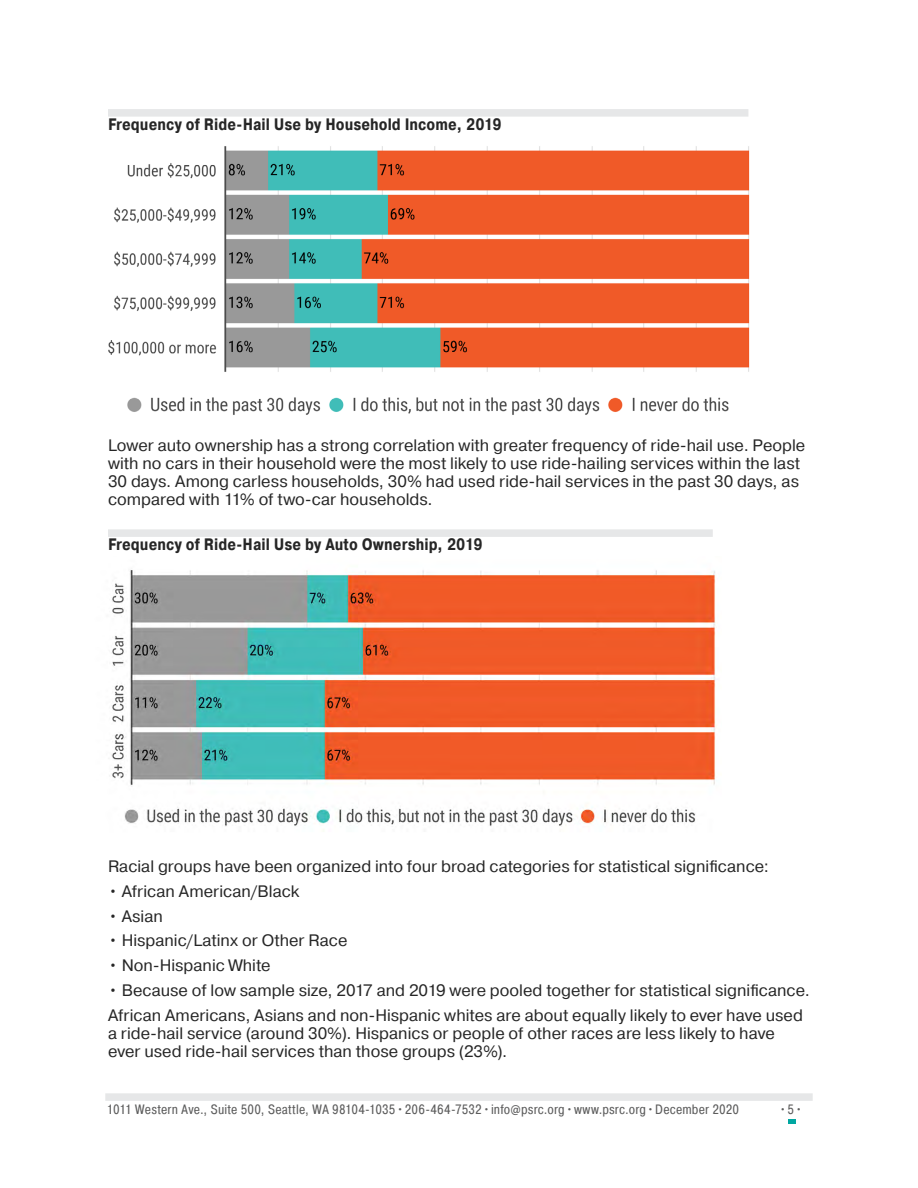
<style>
.page{position:relative;width:918px;height:1188px;background:#fff}
.page>*{position:absolute;margin:0;border:0;box-sizing:border-box;transform-origin:0 0}
.t1{font:16.5px/18px "Pragmatica";color:#262626}
.t2{font:700 16.5px "Pragmatica Cond";color:#262626}
.t3{font:13.5px "Pragmatica Cond";letter-spacing:.01em;color:#5c5c5c}
</style>
<div class="page">
<svg style="left:788px;top:1119px;width:7px;height:5px"></svg>
<div style="left:105px;top:1093px;width:708px;height:8px;background:#e6e7e8"></div>
<img style="left:108px;top:146px;width:642px;height:269px">
<img style="left:111px;top:570px;width:606px;height:257px">
<div style="left:108px;top:109px;width:640px;height:8px;background:#e6e7e8"></div>
<div style="left:108px;top:529px;width:605px;height:8px;background:#e6e7e8"></div>
<h3 class="t2" style="left:108px;top:114px;width:395px">Frequency of Ride-Hail Use by Household Income, 2019</h3>
<p class="t1" style="left:108px;top:437px;width:699px">Lower auto ownership has a strong correlation with greater frequency of ride-hail use. People with no cars in their household were the most likely to use ride-hailing services within the last 30 days. Among carless households, 30% had used ride-hail services in the past 30 days, as compared with 11% of two-car households.</p>
<h3 class="t2" style="left:108px;top:535px;width:376px">Frequency of Ride-Hail Use by Auto Ownership, 2019</h3>
<p class="t1" style="left:108px;top:858px;width:662px">Racial groups have been organized into four broad categories for statistical significance:</p>
<p class="t1" style="left:108px;top:883px;width:193px">• African American/Black</p>
<p class="t1" style="left:108px;top:907px;width:57px">• Asian</p>
<p class="t1" style="left:108px;top:932px;width:241px">• Hispanic/Latinx or Other Race</p>
<p class="t1" style="left:108px;top:957px;width:164px">• Non-Hispanic White</p>
<p class="t1" style="left:108px;top:978px;width:703px;line-height:24.8px">• Because of low sample size, 2017 and 2019 were pooled together for statistical significance.<br>African Americans, Asians and non-Hispanic whites are about equally likely to ever have used</p>
<p class="t1" style="left:108px;top:1024px;width:668px">a ride-hail service (around 30%). Hispanics or people of other races are less likely to have ever used ride-hail services than those groups (23%).</p>
<p class="t3" style="left:107px;top:1101px;width:634px">1011 Western Ave., Suite 500, Seattle, WA 98104-1035•206-464-7532•info@psrc.org•www.psrc.org•December 2020</p>
<p class="t3" style="left:779px;top:1101px;width:25px">•5•</p>
</div>
